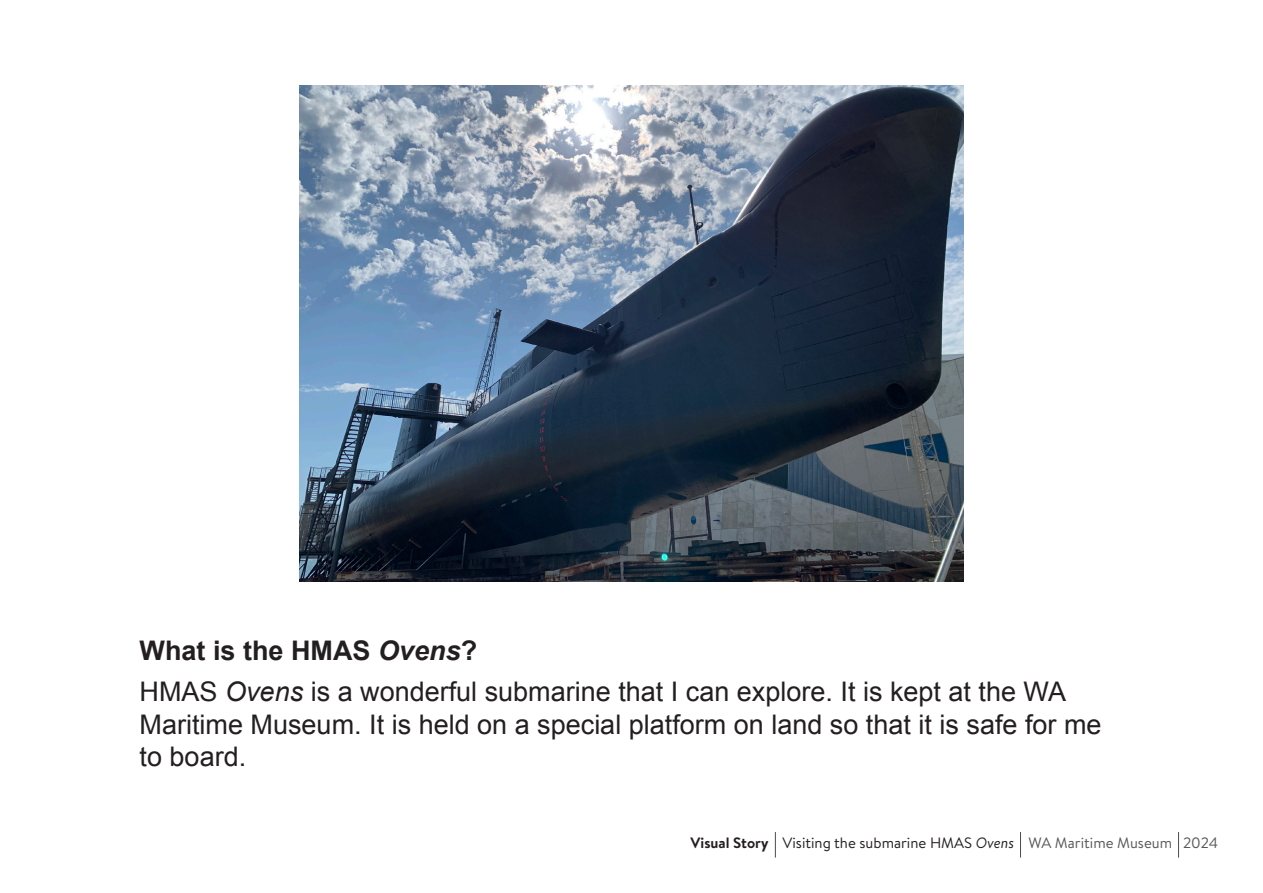
<style>
.page{position:relative;width:1263px;height:893px;background:#fff}
.page>*{position:absolute;margin:0;border:0;box-sizing:border-box;transform-origin:0 0}
.t1{font:27px/32.4px "Arial";color:#231f20}
.t2{font:700 27px "Arial";color:#231f20}
.t3{font:15px "Brandon Text";color:#231f20}
.s1{font-style:italic}
.s2{font-weight:700}
.s3{color:#57585a}
</style>
<div class="page">
<svg style="left:775px;top:832px;width:1px;height:26px"></svg>
<svg style="left:1020px;top:832px;width:1px;height:26px"></svg>
<svg style="left:1178px;top:832px;width:1px;height:26px"></svg>
<img style="left:300px;top:85px;width:663px;height:496px">
<p class="t2" style="left:140px;top:633px;width:339px">What is the HMAS <span class="s1">Ovens</span>?</p>
<p class="t1" style="left:140px;top:676px;width:963px">HMAS <span class="s1">Ovens</span> is a wonderful submarine that I can explore. It is kept at the WA<br>Maritime Museum. It is held on a special platform on land so that it is safe for me to board.</p>
<p class="t3" style="left:691px;top:833px;width:529px"><span class="s2">Visual Story</span> Visiting the submarine HMAS <span class="s1">Ovens</span> <span class="s3">WA Maritime Museum 2024</span></p>
</div>
